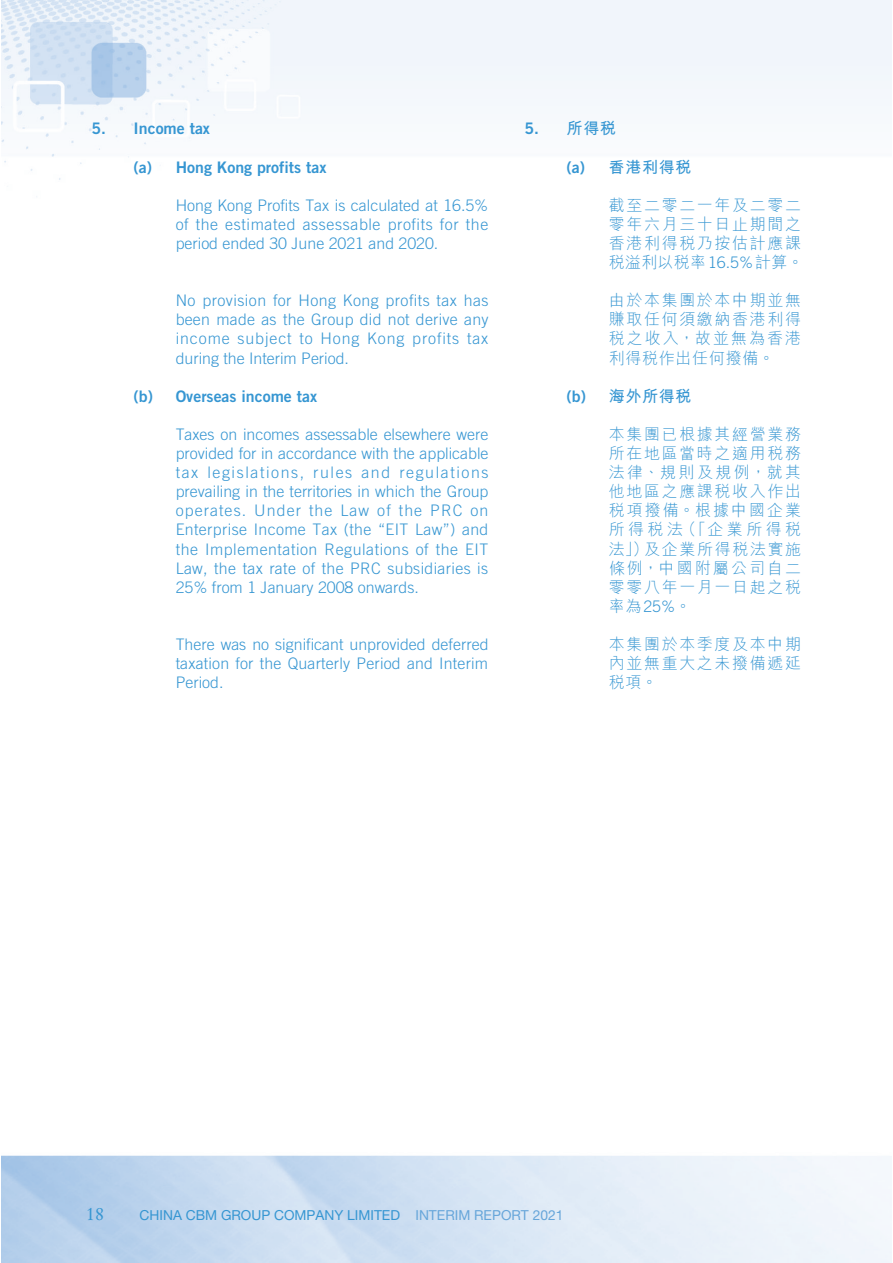
<style>
.page{position:relative;width:893px;height:1263px;background:#fff}
.page>*{position:absolute;margin:0;border:0;box-sizing:border-box;transform-origin:0 0}
.t1{font:18px "Stempel Garamond LT Std";color:#3696d2}
.t2{font:300 15.9px/19px "Trade Gothic LT Std";letter-spacing:.01em;color:#3696d2;text-align:justify}
.t3{font:15.9px/19px "M Hei HK Light E Ten B5 H";letter-spacing:.11em;color:#3696d2;text-align:justify}
.t4{font:15.9px "Trade Gothic LT Std Bd 2";color:#3696d2}
.t5{font:15.9px "M Hei HK Bold E Ten B5 H";letter-spacing:.05em;color:#3696d2}
.t6{font:13.8px "Helvetica Neue LT Std";color:#3696d2}
.s1{font-family:"Trade Gothic LT Std Bd 2"}
.s2{font-family:"Trade Gothic LT Std";font-weight:300}
.s3{color:#67a6da}
</style>
<div class="page">
<img style="left:1px;top:0;width:890px;height:1263px">
<p class="t4" style="left:91px;top:123px;width:120px">5. Income tax</p>
<p class="t4" style="left:134px;top:161px;width:194px">(a) Hong Kong profits tax</p>
<p class="t2" style="left:176px;top:197px;width:314px">Hong Kong Profits Tax is calculated at 16.5% of the estimated assessable profits for the period ended 30 June 2021 and 2020.</p>
<p class="t2" style="left:176px;top:293px;width:314px">No provision for Hong Kong profits tax has been made as the Group did not derive any income subject to Hong Kong profits tax during the Interim Period.</p>
<p class="t4" style="left:134px;top:390px;width:185px">(b) Overseas income tax</p>
<p class="t2" style="left:176px;top:426px;width:314px">Taxes on incomes assessable elsewhere were provided for in accordance with the applicable tax legislations, rules and regulations prevailing in the territories in which the Group operates. Under the Law of the PRC on Enterprise Income Tax (the “EIT Law”) and the Implementation Regulations of the EIT Law, the tax rate of the PRC subsidiaries is 25% from 1 January 2008 onwards.</p>
<p class="t2" style="left:176px;top:636px;width:314px">There was no significant unprovided deferred taxation for the Quarterly Period and Interim Period.</p>
<p class="t5" style="left:524px;top:123px;width:93px"><span class="s1">5.</span> 所得稅</p>
<p class="t5" style="left:567px;top:161px;width:126px"><span class="s1">(a)</span> 香港利得稅</p>
<p class="t3" style="left:609px;top:198px;width:196px;text-align:left">截至二零二一年及二零二零年六月三十日止期間之香港利得稅乃按估計應課稅溢利以稅率<span class="s2">16.5%</span>計算。</p>
<p class="t3" style="left:609px;top:293px;width:194px">由於本集團於本中期並無賺取任何須繳納香港利得稅之收入，故並無為香港利得稅作出任何撥備。</p>
<p class="t5" style="left:567px;top:390px;width:126px"><span class="s1">(b)</span> 海外所得稅</p>
<p class="t3" style="left:609px;top:427px;width:194px">本集團已根據其經營業務所在地區當時之適用稅務法律、規則及規例，就其他地區之應課稅收入作出稅項撥備。根據中國企業所得稅法（「企業所得稅法」）及企業所得稅法實施條例，中國附屬公司自二零零八年一月一日起之稅率為<span class="s2">25%</span>。</p>
<p class="t3" style="left:609px;top:637px;width:194px">本集團於本季度及本中期內並無重大之未撥備遞延稅項。</p>
<p class="t1" style="left:86px;top:1203px;width:20px">18</p>
<p class="t6" style="left:140px;top:1207px;width:425px">CHINA CBM GROUP COMPANY LIMITED <span class="s3">INTERIM REPORT 2021</span></p>
</div>
